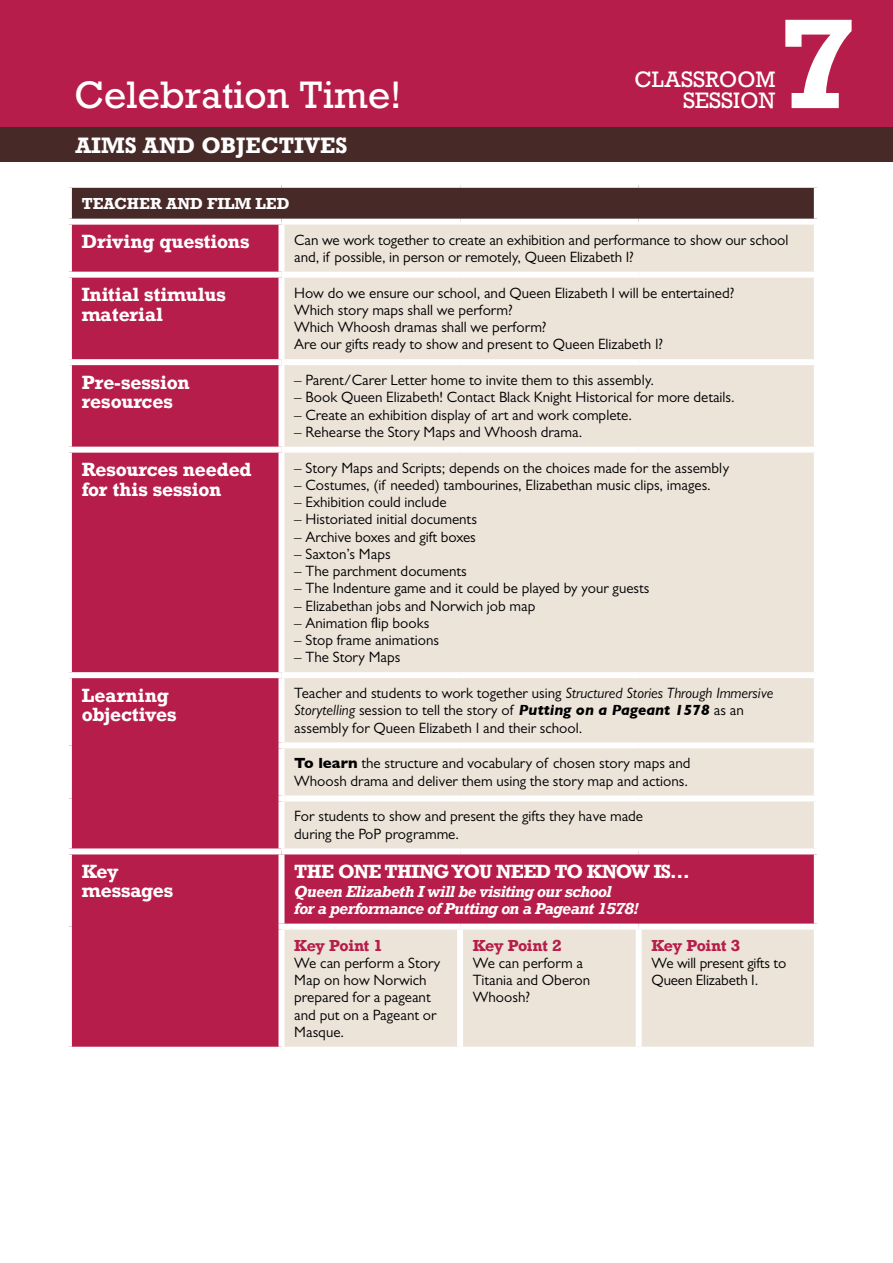
<style>
.page{position:relative;width:893px;height:1263px;background:#fff}
.page>*{position:absolute;margin:0;border:0;box-sizing:border-box;transform-origin:0 0}
.t1{font:700 120px "Rockwell";color:#fff}
.t2{font:36px "Rockwell";color:#fff}
.t3{font:700 21px "Rockwell";letter-spacing:.01em;color:#fff}
.t4{font:21px/21px "Rockwell";color:#fff;text-align:right}
.t5{font:700 18px/19.5px "Rockwell";color:#fff}
.t6{font:700 18px "Rockwell";letter-spacing:-.03em;color:#fff}
.t7{font:15px/17.2px "Gill Sans MT Std";color:#000}
.t8{font:italic 700 15px/16.5px "Rockwell";letter-spacing:-.03em;color:#fff}
.t9{font:700 15px "Rockwell";letter-spacing:-.03em;color:#b71d4a}
.t10{font:700 15px "Rockwell";color:#fff}
.s1{font-style:italic}
.s2{font-family:"Gill Sans";font-weight:700;font-style:italic}
.s3{font-family:"Gill Sans";font-weight:700}
</style>
<div class="page">
<div style="left:0;top:0;width:893px;height:128px;background:#b71d4a"></div>
<div style="left:0;top:128px;width:893px;height:34px;background:#472a27"></div>
<div style="left:69px;top:185px;width:748px;height:37px;background:#472a27"></div>
<div style="left:72px;top:225px;width:207px;height:822px;background:#b71d4a"></div>
<svg style="left:285px;top:225px;width:529px;height:822px;background:#e7d1cc"></svg>
<div style="left:66px;top:272px;width:216px;height:6px;background:#fff"></div>
<div style="left:282px;top:272px;width:178px;height:6px;background:#fff"></div>
<div style="left:460px;top:272px;width:179px;height:6px;background:#fff"></div>
<div style="left:639px;top:272px;width:181px;height:6px;background:#fff"></div>
<div style="left:66px;top:359px;width:216px;height:6px;background:#fff"></div>
<div style="left:282px;top:359px;width:178px;height:6px;background:#fff"></div>
<div style="left:460px;top:359px;width:179px;height:6px;background:#fff"></div>
<div style="left:639px;top:359px;width:181px;height:6px;background:#fff"></div>
<div style="left:66px;top:447px;width:216px;height:6px;background:#fff"></div>
<div style="left:282px;top:447px;width:178px;height:6px;background:#fff"></div>
<div style="left:460px;top:447px;width:179px;height:6px;background:#fff"></div>
<div style="left:639px;top:447px;width:181px;height:6px;background:#fff"></div>
<div style="left:282px;top:672px;width:178px;height:6px;background:#fff"></div>
<div style="left:460px;top:672px;width:179px;height:6px;background:#fff"></div>
<div style="left:639px;top:672px;width:181px;height:6px;background:#fff"></div>
<div style="left:279px;top:742px;width:181px;height:6px;background:#fff"></div>
<div style="left:460px;top:742px;width:179px;height:6px;background:#fff"></div>
<div style="left:639px;top:742px;width:181px;height:6px;background:#fff"></div>
<div style="left:279px;top:795px;width:181px;height:6px;background:#fff"></div>
<div style="left:460px;top:795px;width:179px;height:6px;background:#fff"></div>
<div style="left:639px;top:795px;width:181px;height:6px;background:#fff"></div>
<div style="left:282px;top:848px;width:178px;height:6px;background:#fff"></div>
<div style="left:460px;top:848px;width:179px;height:6px;background:#fff"></div>
<div style="left:639px;top:848px;width:181px;height:6px;background:#fff"></div>
<div style="left:279px;top:923px;width:181px;height:6px;background:#fff"></div>
<div style="left:460px;top:923px;width:179px;height:6px;background:#fff"></div>
<div style="left:639px;top:923px;width:181px;height:6px;background:#fff"></div>
<div style="left:457px;top:929px;width:6px;height:118px;background:#fff"></div>
<div style="left:636px;top:929px;width:6px;height:118px;background:#fff"></div>
<div style="left:66px;top:182px;width:216px;height:6px;background:#fff"></div>
<div style="left:66px;top:188px;width:6px;height:31px;background:#fff"></div>
<div style="left:282px;top:182px;width:178px;height:6px;background:#fff"></div>
<div style="left:460px;top:182px;width:179px;height:6px;background:#fff"></div>
<div style="left:639px;top:182px;width:181px;height:6px;background:#fff"></div>
<div style="left:814px;top:188px;width:6px;height:31px;background:#fff"></div>
<div style="left:66px;top:219px;width:216px;height:6px;background:#fff"></div>
<div style="left:282px;top:219px;width:178px;height:6px;background:#fff"></div>
<div style="left:460px;top:219px;width:179px;height:6px;background:#fff"></div>
<div style="left:639px;top:219px;width:181px;height:6px;background:#fff"></div>
<div style="left:66px;top:672px;width:216px;height:6px;background:#fff"></div>
<div style="left:66px;top:848px;width:216px;height:6px;background:#fff"></div>
<h2 class="t2" style="left:74px;top:73px;width:329px">Celebration Time!</h2>
<h3 class="t4" style="left:634px;top:70px;width:142px">CLASSROOM<br>SESSION</h3>
<h1 class="t1" style="left:781px;top:-13px;width:77px">7</h1>
<h3 class="t3" style="left:75px;top:132px;width:274px">AIMS AND OBJECTIVES</h3>
<p class="t10" style="left:82px;top:194px;width:210px">TEACHER AND FILM LED</p>
<p class="t5" style="left:82px;top:231px;width:169px">Driving questions</p>
<p class="t7" style="left:294px;top:231px;width:496px">Can we work together to create an exhibition and performance to show our school and, if possible, in person or remotely, Queen Elizabeth I?</p>
<p class="t5" style="left:82px;top:284px;width:146px">Initial stimulus material</p>
<p class="t7" style="left:294px;top:284px;width:442px">How do we ensure our school, and Queen Elizabeth I will be entertained?<br>Which story maps shall we perform?<br>Which Whoosh dramas shall we perform?<br>Are our gifts ready to show and present to Queen Elizabeth I?</p>
<p class="t5" style="left:82px;top:372px;width:110px">Pre-session resources</p>
<p class="t7" style="left:294px;top:371px;width:361px">– Parent/Carer Letter home to invite them to this assembly.</p>
<p class="t7" style="left:294px;top:389px;width:442px">– Book Queen Elizabeth! Contact Black Knight Historical for more details.</p>
<p class="t7" style="left:294px;top:406px;width:339px">– Create an exhibition display of art and work complete.</p>
<p class="t7" style="left:294px;top:423px;width:290px">– Rehearse the Story Maps and Whoosh drama.</p>
<p class="t5" style="left:82px;top:459px;width:172px">Resources needed for this session</p>
<p class="t7" style="left:294px;top:459px;width:436px">– Story Maps and Scripts; depends on the choices made for the assembly</p>
<p class="t7" style="left:294px;top:476px;width:418px">– Costumes, (if needed) tambourines, Elizabethan music clips, images.</p>
<p class="t7" style="left:294px;top:493px;width:154px">– Exhibition could include</p>
<p class="t7" style="left:294px;top:511px;width:184px">– Historiated initial documents</p>
<p class="t7" style="left:294px;top:528px;width:183px">– Archive boxes and gift boxes</p>
<p class="t7" style="left:294px;top:545px;width:98px">– Saxton’s Maps</p>
<p class="t7" style="left:294px;top:562px;width:174px">– The parchment documents</p>
<p class="t7" style="left:294px;top:580px;width:357px">– The Indenture game and it could be played by your guests</p>
<p class="t7" style="left:294px;top:597px;width:243px">– Elizabethan jobs and Norwich job map</p>
<p class="t7" style="left:294px;top:614px;width:137px">– Animation flip books</p>
<p class="t7" style="left:294px;top:631px;width:146px">– Stop frame animations</p>
<p class="t7" style="left:294px;top:649px;width:108px">– The Story Maps</p>
<p class="t5" style="left:82px;top:685px;width:96px">Learning objectives</p>
<p class="t7" style="left:294px;top:684px;width:481px">Teacher and students to work together using <span class="s1">Structured Stories Through Immersive<br>Storytelling</span> session to tell the story of <span class="s2">Putting on a Pageant 1578</span> as an assembly for Queen Elizabeth I and their school.</p>
<p class="t7" style="left:294px;top:755px;width:398px"><span class="s3">To learn</span> the structure and vocabulary of chosen story maps and<br>Whoosh drama and deliver them using the story map and actions.</p>
<p class="t7" style="left:294px;top:808px;width:350px">For students to show and present the gifts they have made during the PoP programme.</p>
<p class="t5" style="left:82px;top:861px;width:93px">Key messages</p>
<p class="t6" style="left:294px;top:860px;width:397px">THE ONE THING YOU NEED TO KNOW IS…</p>
<p class="t8" style="left:294px;top:883px;width:346px">Queen Elizabeth I will be visiting our school<br>for a performance of Putting on a Pageant 1578!</p>
<p class="t9" style="left:294px;top:935px;width:90px">Key Point 1</p>
<p class="t7" style="left:294px;top:954px;width:147px">We can perform a Story<br>Map on how Norwich prepared for a pageant and put on a Pageant or<br>Masque.</p>
<p class="t9" style="left:473px;top:935px;width:90px">Key Point 2</p>
<p class="t7" style="left:473px;top:954px;width:119px">We can perform a<br>Titania and Oberon<br>Whoosh?</p>
<p class="t9" style="left:651px;top:935px;width:90px">Key Point 3</p>
<p class="t7" style="left:651px;top:954px;width:136px">We will present gifts to<br>Queen Elizabeth I.</p>
</div>
